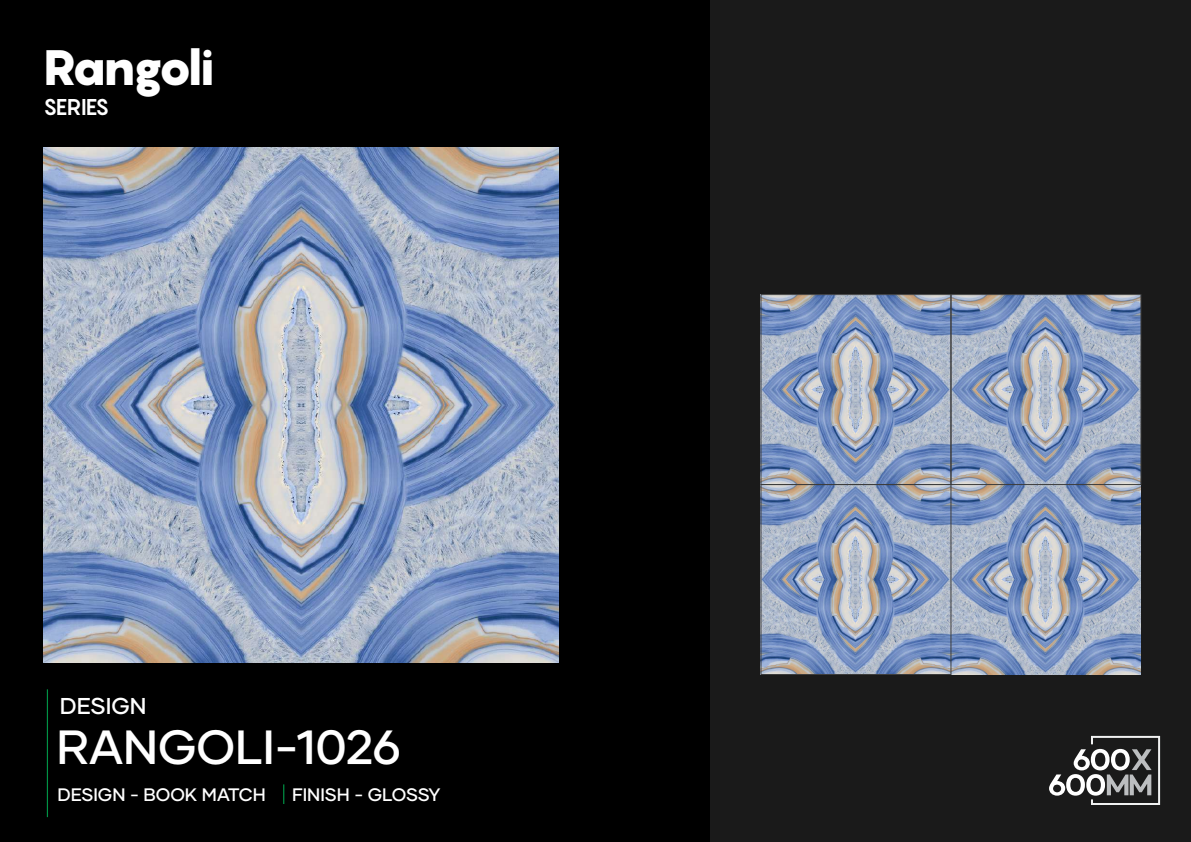
<style>
.page{position:relative;width:1191px;height:842px;background:#000}
.page>*{position:absolute;margin:0;border:0;box-sizing:border-box;transform-origin:0 0}
.t1{font:900 49.1px "Pangram";letter-spacing:-.095em;color:#fff}
.t2{font:500 47.9px "Gilmer";color:#fff}
.t3{font:500 22.9px "Gilmer";color:#fff}
.t4{font:700 22.5px "Pangram";letter-spacing:-.04em;color:#fff}
.t5{font:500 18px "Gilmer";color:#fff}
</style>
<div class="page">
<div style="left:711px;top:0;width:480px;height:842px;background:#1a1a1a"></div>
<hr style="left:47px;top:689px;width:1px;height:128px;background:#009245">
<svg style="left:283px;top:784px;width:1px;height:20px"></svg>
<img style="left:43px;top:147px;width:515px;height:516px">
<img style="left:763px;top:296px;width:378px;height:378px">
<div style="left:761px;top:294px;width:190px;height:191px;border:1px solid #3d3d3d"></div>
<div style="left:950px;top:294px;width:191px;height:191px;border:1px solid #3d3d3d"></div>
<div style="left:761px;top:484px;width:190px;height:191px;border:1px solid #3d3d3d"></div>
<svg style="left:1049px;top:735px;width:112px;height:70px"></svg>
<h1 class="t1" style="left:43px;top:35px;width:173px">Rangoli</h1>
<p class="t4" style="left:43px;top:92px;width:68px">SERIES</p>
<p class="t3" style="left:60px;top:691px;width:88px">DESIGN</p>
<h2 class="t2" style="left:57px;top:717px;width:345px">RANGOLI-1026</h2>
<p class="t5" style="left:57px;top:783px;width:210px">DESIGN - BOOK MATCH</p>
<p class="t5" style="left:292px;top:783px;width:150px">FINISH - GLOSSY</p>
</div>
